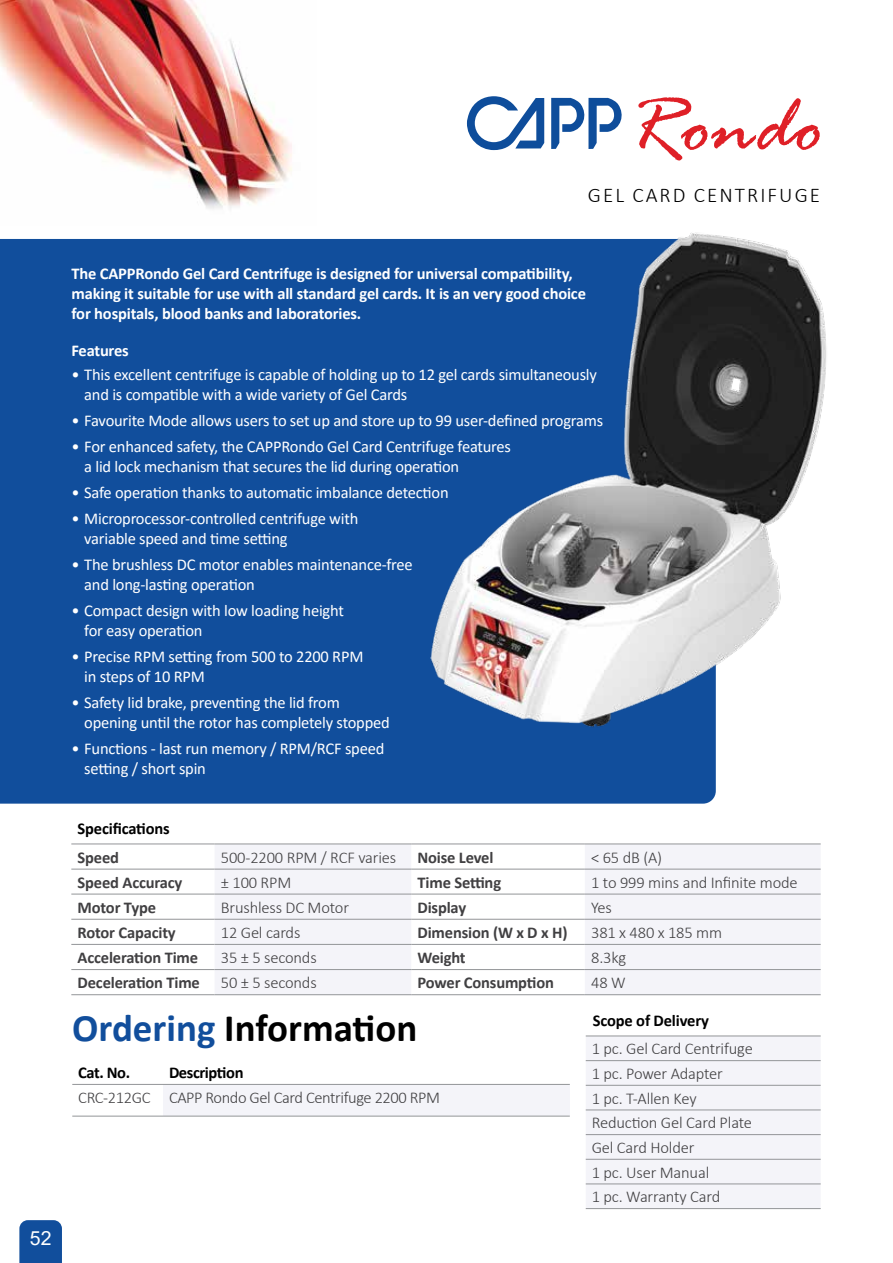
<style>
.page{position:relative;width:893px;height:1263px;background:#fff}
.page>*{position:absolute;margin:0;border:0;box-sizing:border-box;transform-origin:0 0}
.t1{font:italic 84.3px "Rage";color:#df2027}
.t2{font:700 39px "Calibri";color:#000}
.t3{font:300 21px "Calibri";letter-spacing:.1em;color:#000}
.t4{font:19.5px "Arial";color:#fff}
.t5{font:16.5px/19.8px "Calibri";letter-spacing:-.015em;color:#fff}
.t6{font:300 16.5px/24.6px "Calibri";letter-spacing:-.01em;color:#414042}
.t7{font:700 16.5px/19.8px "Calibri";letter-spacing:-.01em;color:#fff}
.t8{font:700 16.5px "Calibri";letter-spacing:-.01em;color:#414042}
.t9{font:700 16.5px "Calibri";letter-spacing:-.01em;color:#000}
.s1{color:#114e9c}
</style>
<div class="page">
<div style="left:0;top:239px;width:716px;height:565px;background:#114e9c"></div>
<img style="left:0;top:0;width:292px;height:209px">
<div style="left:163px;top:1084px;width:407px;height:32px;background:#f4f4f9"></div>
<hr style="left:72px;top:1084px;width:91px;height:1px;background:#939598">
<hr style="left:72px;top:1116px;width:91px;height:1px;background:#939598">
<hr style="left:163px;top:1084px;width:407px;height:1px;background:#939598">
<hr style="left:163px;top:1116px;width:407px;height:1px;background:#939598">
<svg style="left:71px;top:868px;width:144px;height:103px"></svg>
<svg style="left:215px;top:845px;width:606px;height:149px;fill:#f4f4f9"></svg>
<hr style="left:71px;top:844px;width:144px;height:1px;background:#939598">
<hr style="left:215px;top:844px;width:196px;height:1px;background:#939598">
<hr style="left:411px;top:844px;width:174px;height:1px;background:#939598">
<hr style="left:585px;top:844px;width:236px;height:1px;background:#939598">
<hr style="left:411px;top:869px;width:174px;height:1px;background:#939598">
<hr style="left:585px;top:869px;width:236px;height:1px;background:#939598">
<hr style="left:71px;top:894px;width:144px;height:1px;background:#939598">
<hr style="left:215px;top:894px;width:196px;height:1px;background:#939598">
<hr style="left:411px;top:894px;width:174px;height:1px;background:#939598">
<hr style="left:585px;top:894px;width:236px;height:1px;background:#939598">
<hr style="left:71px;top:919px;width:144px;height:1px;background:#939598">
<hr style="left:215px;top:919px;width:196px;height:1px;background:#939598">
<hr style="left:411px;top:919px;width:174px;height:1px;background:#939598">
<hr style="left:585px;top:919px;width:236px;height:1px;background:#939598">
<hr style="left:71px;top:944px;width:144px;height:1px;background:#939598">
<hr style="left:215px;top:944px;width:196px;height:1px;background:#939598">
<hr style="left:411px;top:944px;width:174px;height:1px;background:#939598">
<hr style="left:585px;top:944px;width:236px;height:1px;background:#939598">
<hr style="left:71px;top:969px;width:144px;height:1px;background:#939598">
<hr style="left:215px;top:969px;width:196px;height:1px;background:#939598">
<hr style="left:411px;top:969px;width:174px;height:1px;background:#939598">
<hr style="left:585px;top:969px;width:236px;height:1px;background:#939598">
<hr style="left:71px;top:994px;width:144px;height:1px;background:#939598">
<hr style="left:215px;top:994px;width:196px;height:1px;background:#939598">
<hr style="left:411px;top:994px;width:174px;height:1px;background:#939598">
<hr style="left:585px;top:994px;width:236px;height:1px;background:#939598">
<hr style="left:71px;top:869px;width:144px;height:1px;background:#939598">
<hr style="left:215px;top:869px;width:196px;height:1px;background:#939598">
<img style="left:424px;top:232px;width:403px;height:504px">
<svg style="left:467px;top:96px;width:77px;height:54px"></svg>
<svg style="left:551px;top:98px;width:71px;height:51px"></svg>
<div style="left:586px;top:1037px;width:235px;height:171px;background:#f4f4f9"></div>
<hr style="left:586px;top:1060px;width:235px;height:1px;background:#939598">
<hr style="left:586px;top:1085px;width:235px;height:1px;background:#939598">
<hr style="left:586px;top:1110px;width:235px;height:1px;background:#939598">
<hr style="left:586px;top:1134px;width:235px;height:1px;background:#939598">
<hr style="left:586px;top:1159px;width:235px;height:1px;background:#939598">
<hr style="left:586px;top:1184px;width:235px;height:1px;background:#939598">
<hr style="left:586px;top:1208px;width:235px;height:1px;background:#939598">
<hr style="left:586px;top:1036px;width:235px;height:1px;background:#939598">
<div style="left:19px;top:1220px;width:43px;height:43px;background:#114e9c"></div>
<h1 class="t1" style="left:625px;top:81px;width:201px">Rondo</h1>
<p class="t3" style="left:588px;top:182px;width:234px">GEL CARD CENTRIFUGE</p>
<p class="t4" style="left:30px;top:1224px;width:23px">52</p>
<p class="t7" style="left:72px;top:263px;width:516px">The CAPPRondo Gel Card Centrifuge is designed for universal compatibility, making it suitable for use with all standard gel cards. It is an very good choice for hospitals, blood banks and laboratories.</p>
<p class="t7" style="left:72px;top:340px;width:59px">Features</p>
<p class="t5" style="left:84px;top:364px;width:514px;text-indent:-13px">• This excellent centrifuge is capable of holding up to 12 gel cards simultaneously and is compatible with a wide variety of Gel Cards</p>
<p class="t5" style="left:72px;top:410px;width:533px">• Favourite Mode allows users to set up and store up to 99 user-defined programs</p>
<p class="t5" style="left:84px;top:436px;width:428px;text-indent:-13px">• For enhanced safety, the CAPPRondo Gel Card Centrifuge features a lid lock mechanism that secures the lid during operation</p>
<p class="t5" style="left:72px;top:482px;width:379px">• Safe operation thanks to automatic imbalance detection</p>
<p class="t5" style="left:84px;top:508px;width:276px;text-indent:-13px">• Microprocessor-controlled centrifuge with variable speed and time setting</p>
<p class="t5" style="left:84px;top:554px;width:330px;text-indent:-13px">• The brushless DC motor enables maintenance-free and long-lasting operation</p>
<p class="t5" style="left:84px;top:600px;width:261px;text-indent:-13px">• Compact design with low loading height for easy operation</p>
<p class="t5" style="left:84px;top:646px;width:281px;text-indent:-13px">• Precise RPM setting from 500 to 2200 RPM in steps of 10 RPM</p>
<p class="t5" style="left:84px;top:692px;width:307px;text-indent:-13px">• Safety lid brake, preventing the lid from opening until the rotor has completely stopped</p>
<p class="t5" style="left:84px;top:738px;width:302px;text-indent:-13px">• Functions - last run memory / RPM/RCF speed setting / short spin</p>
<p class="t9" style="left:78px;top:817px;width:94px">Specifications</p>
<p class="t8" style="left:78px;top:845px;width:43px">Speed</p>
<p class="t6" style="left:221px;top:845px;width:177px">500-2200 RPM / RCF varies</p>
<p class="t8" style="left:417px;top:845px;width:77px">Noise Level</p>
<p class="t6" style="left:591px;top:845px;width:73px">&lt; 65 dB (A)</p>
<p class="t8" style="left:78px;top:871px;width:106px">Speed Accuracy</p>
<p class="t6" style="left:221px;top:870px;width:72px">± 100 RPM</p>
<p class="t8" style="left:417px;top:871px;width:85px">Time Setting</p>
<p class="t6" style="left:591px;top:870px;width:208px">1 to 999 mins and Infinite mode</p>
<p class="t8" style="left:78px;top:896px;width:80px">Motor Type</p>
<p class="t6" style="left:221px;top:895px;width:130px">Brushless DC Motor</p>
<p class="t8" style="left:417px;top:896px;width:50px">Display</p>
<p class="t6" style="left:591px;top:895px;width:22px">Yes</p>
<p class="t8" style="left:78px;top:921px;width:100px">Rotor Capacity</p>
<p class="t6" style="left:221px;top:920px;width:81px">12 Gel cards</p>
<p class="t8" style="left:417px;top:921px;width:151px">Dimension (W x D x H)</p>
<p class="t6" style="left:591px;top:920px;width:133px">381 x 480 x 185 mm</p>
<p class="t8" style="left:78px;top:946px;width:122px">Acceleration Time</p>
<p class="t6" style="left:221px;top:945px;width:97px">35 ± 5 seconds</p>
<p class="t8" style="left:417px;top:946px;width:50px">Weight</p>
<p class="t6" style="left:591px;top:945px;width:37px">8.3kg</p>
<p class="t8" style="left:78px;top:971px;width:124px">Deceleration Time</p>
<p class="t6" style="left:221px;top:970px;width:97px">50 ± 5 seconds</p>
<p class="t8" style="left:417px;top:971px;width:138px">Power Consumption</p>
<p class="t6" style="left:591px;top:970px;width:36px">48 W</p>
<h2 class="t2" style="left:72px;top:1001px;width:347px"><span class="s1">Ordering</span> Information</h2>
<p class="t9" style="left:78px;top:1061px;width:53px">Cat. No.</p>
<p class="t9" style="left:169px;top:1061px;width:76px">Description</p>
<p class="t6" style="left:78px;top:1085px;width:363px">CRC-212GC CAPP Rondo Gel Card Centrifuge 2200 RPM</p>
<p class="t9" style="left:593px;top:1008px;width:118px">Scope of Delivery</p>
<p class="t6" style="left:592px;top:1036px;width:163px">1 pc. Gel Card Centrifuge<br>1 pc. Power Adapter<br>1 pc. T-Allen Key<br>Reduction Gel Card Plate<br>Gel Card Holder<br>1 pc. User Manual<br>1 pc. Warranty Card</p>
</div>
